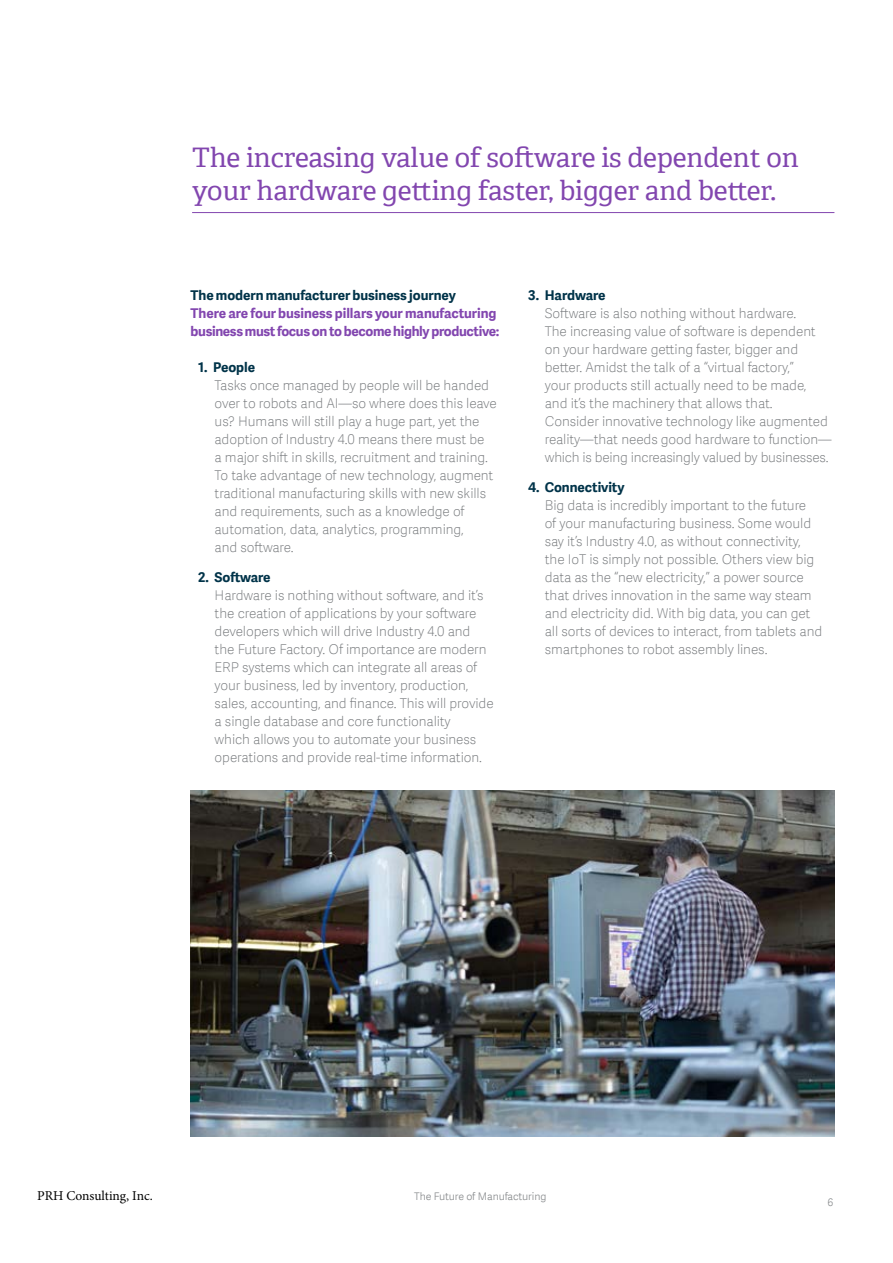
<style>
.page{position:relative;width:893px;height:1263px;background:#fff}
.page>*{position:absolute;margin:0;border:0;box-sizing:border-box;transform-origin:0 0}
.t1{font:27px/33px "Adelle SAGE";letter-spacing:-.005em;color:#8246af}
.t2{font:13.5px/18px "Adelle Sans SAGE Th";letter-spacing:-.005em;color:#75787b}
.t3{font:700 13.5px/18px "Adelle Sans SAGE";letter-spacing:-.025em;color:#8246af}
.t4{font:700 13.5px "Adelle Sans SAGE";letter-spacing:-.005em;color:#003349}
.t5{font:13.5px "Minion Pro";letter-spacing:-.005em;color:#000}
.t6{font:10.5px "Adelle Sans SAGE Lt";letter-spacing:-.005em;color:#888b8d}
</style>
<div class="page">
<hr style="left:192px;top:212px;width:642px;height:1px;background:#8246af">
<img style="left:190px;top:790px;width:644px;height:347px">
<h1 class="t1" style="left:192px;top:140px;width:608px">The increasing value of software is dependent on your hardware getting faster, bigger and better.</h1>
<p class="t4" style="left:190px;top:285px;width:267px">The modern manufacturer business journey</p>
<p class="t3" style="left:190px;top:304px;width:310px">There are four business pillars your manufacturing business must focus on to become highly productive:</p>
<p class="t4" style="left:198px;top:357px;width:59px">1. People</p>
<p class="t2" style="left:215px;top:376px;width:284px">Tasks once managed by people will be handed over to robots and AI—so where does this leave us? Humans will still play a huge part, yet the adoption of Industry 4.0 means there must be<br>a major shift in skills, recruitment and training.<br>To take advantage of new technology, augment traditional manufacturing skills with new skills and requirements, such as a knowledge of automation, data, analytics, programming,<br>and software.</p>
<p class="t4" style="left:198px;top:567px;width:74px">2. Software</p>
<p class="t2" style="left:215px;top:586px;width:280px">Hardware is nothing without software, and it’s the creation of applications by your software developers which will drive Industry 4.0 and the Future Factory. Of importance are modern ERP systems which can integrate all areas of your business, led by inventory, production, sales, accounting, and finance. This will provide a single database and core functionality<br>which allows you to automate your business operations and provide real-time information.</p>
<p class="t4" style="left:528px;top:285px;width:79px">3. Hardware</p>
<p class="t2" style="left:544px;top:304px;width:288px">Software is also nothing without hardware.<br>The increasing value of software is dependent on your hardware getting faster, bigger and better. Amidst the talk of a “virtual factory,”<br>your products still actually need to be made, and it’s the machinery that allows that.<br>Consider innovative technology like augmented reality—that needs good hardware to function— which is being increasingly valued by businesses.</p>
<p class="t4" style="left:528px;top:477px;width:98px">4. Connectivity</p>
<p class="t2" style="left:544px;top:496px;width:279px">Big data is incredibly important to the future<br>of your manufacturing business. Some would say it’s Industry 4.0, as without connectivity, the IoT is simply not possible. Others view big data as the “new electricity,” a power source that drives innovation in the same way steam and electricity did. With big data, you can get all sorts of devices to interact, from tablets and smartphones to robot assembly lines.</p>
<p class="t5" style="left:37px;top:1187px;width:117px">PRH Consulting, Inc.</p>
<p class="t6" style="left:414px;top:1189px;width:134px">The Future of Manufacturing</p>
<p class="t6" style="left:827px;top:1195px;width:7px">6</p>
</div>
